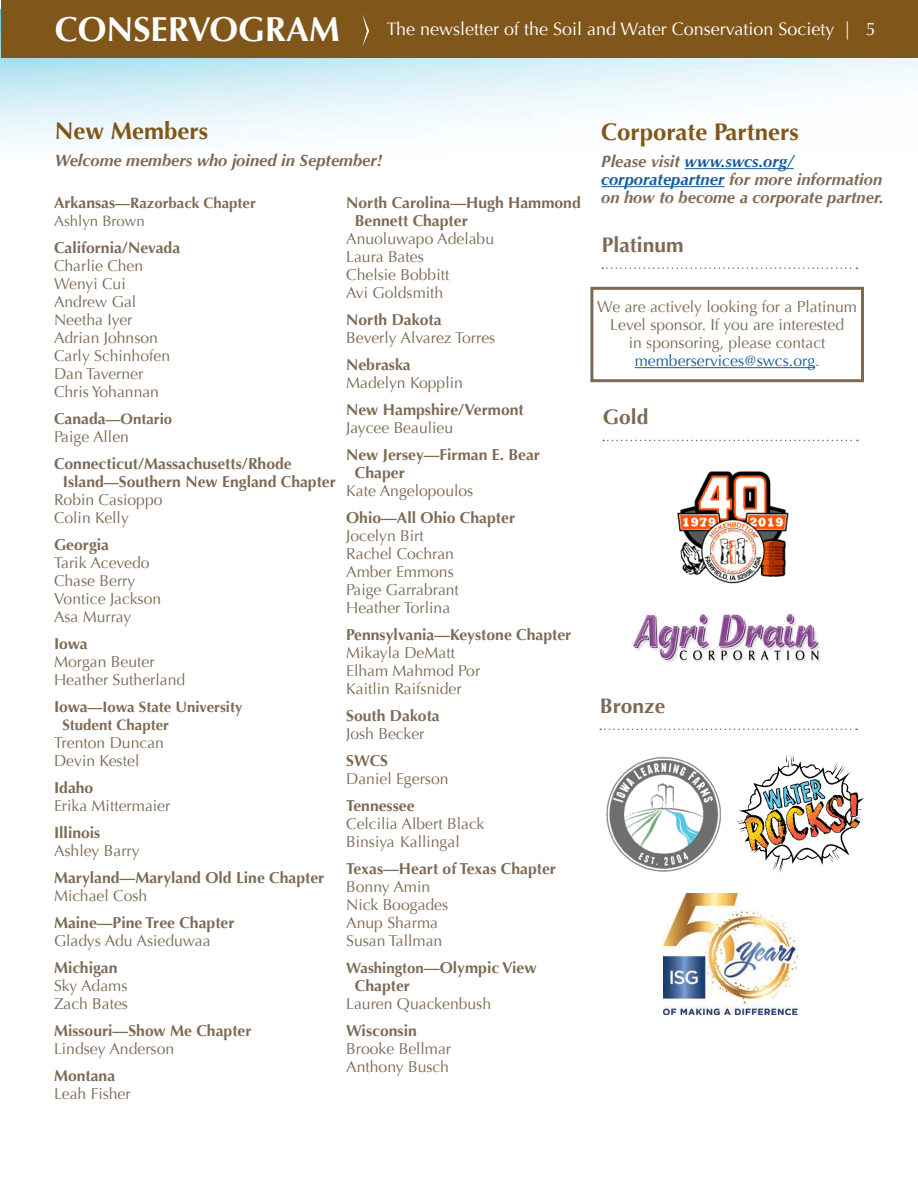
<style>
.page{position:relative;width:918px;height:1188px;background:#fff}
.page>*{position:absolute;margin:0;border:0;box-sizing:border-box;transform-origin:0 0}
.t1{font:700 34.5px "Optima";color:#fff}
.Header_1{font:700 24px "Optima";color:#80561b}
.Header_2{font:700 21px "Optima";color:#7d6a55}
.t2{font:18px "Optima";color:#fff}
.Body{font:italic 700 16.5px/18px "Optima";color:#7d6a55}
.Body-2{font:15.75px/18px "Optima";color:#7d6a55}
.Body-3{font:700 15.75px/18px "Optima";color:#7d6a55}
.Body-4{font:700 15px/18px "Optima";color:#7d6a55}
.s1{font-size:15.75px}
.s2{font-weight:400}
.s3{font-weight:700}
.s4{font-size:15px}
.s5{color:#175d9e}
</style>
<div class="page">
<img style="left:0;top:9px;width:918px;height:278px">
<div style="left:1px;top:0;width:917px;height:57px;background:#80561b"></div>
<svg style="left:362px;top:14px;width:7px;height:33px"></svg>
<hr style="left:685px;top:168px;width:109px;height:1px;background:#175d9e">
<hr style="left:601px;top:186px;width:123px;height:1px;background:#175d9e">
<svg style="left:602px;top:267px;width:255px;height:2px"></svg>
<img style="left:632px;top:614px;width:188px;height:49px">
<hr style="left:635px;top:367px;width:180px;height:1px;background:#175d9e">
<div style="left:590px;top:287px;width:274px;height:95px;border:3px solid #7d6a55"></div>
<svg style="left:603px;top:440px;width:255px;height:1px"></svg>
<img style="left:677px;top:471px;width:112px;height:113px">
<svg style="left:600px;top:729px;width:257px;height:1px"></svg>
<img style="left:606px;top:757px;width:115px;height:115px">
<img style="left:737px;top:753px;width:127px;height:119px">
<img style="left:663px;top:894px;width:134px;height:121px">
<h1 class="t1" style="left:55px;top:9px;width:286px">CONSERVOGRAM</h1>
<p class="t2" style="left:387px;top:18px;width:490px">The newsletter of the Soil and Water Conservation Society | 5</p>
<p class="Header_1" style="left:55px;top:117px;width:155px">New Members</p>
<p class="Body" style="left:55px;top:152px;width:329px">Welcome members who joined in September!</p>
<p class="Body-4" style="left:54px;top:194px;width:203px"><span class="s1">Arkansas</span>—Razorback Chapter<br><span class="s2">Ashlyn Brown</span></p>
<p class="Body-2" style="left:54px;top:239px;width:128px"><span class="s3">California/Nevada<br></span>Charlie Chen<br>Wenyi Cui<br>Andrew Gal<br>Neetha Iyer<br>Adrian Johnson<br>Carly Schinhofen<br>Dan Taverner<br>Chris Yohannan</p>
<p class="Body-4" style="left:54px;top:410px;width:120px"><span class="s1">Canada</span>—Ontario</p>
<p class="Body-2" style="left:54px;top:428px;width:77px">Paige Allen</p>
<p class="Body-3" style="left:54px;top:455px;width:239px">Connecticut/Massachusetts/Rhode</p>
<p class="Body-3" style="left:63px;top:473px;width:275px">Island<span class="s4">—</span>Southern New England Chapter</p>
<p class="Body-2" style="left:54px;top:491px;width:110px">Robin Casioppo</p>
<p class="Body-2" style="left:54px;top:509px;width:76px">Colin Kelly</p>
<p class="Body-2" style="left:54px;top:536px;width:109px"><span class="s3">Georgia<br></span>Tarik Acevedo<br>Chase Berry<br>Vontice Jackson<br>Asa Murray</p>
<p class="Body-2" style="left:54px;top:635px;width:133px"><span class="s3">Iowa<br></span>Morgan Beuter<br>Heather Sutherland</p>
<p class="Body-4" style="left:62px;top:698px;width:182px;text-indent:-8px"><span class="s1">Iowa</span>—Iowa State University<br>Student Chapter</p>
<p class="Body-2" style="left:54px;top:734px;width:112px">Trenton Duncan<br>Devin Kestel</p>
<p class="Body-2" style="left:54px;top:779px;width:118px"><span class="s3">Idaho<br></span>Erika Mittermaier</p>
<p class="Body-2" style="left:54px;top:824px;width:87px"><span class="s3">Illinois<br></span>Ashley Barry</p>
<p class="Body-3" style="left:54px;top:869px;width:272px">Maryland—Maryland Old Line Chapter<br><span class="s2">Michael Cosh</span></p>
<p class="Body-3" style="left:54px;top:914px;width:182px">Maine—Pine Tree Chapter<br><span class="s2">Gladys Adu Asieduwaa</span></p>
<p class="Body-2" style="left:54px;top:959px;width:76px"><span class="s3">Michigan<br></span>Sky Adams<br>Zach Bates</p>
<p class="Body-3" style="left:54px;top:1022px;width:199px">Missouri—Show Me Chapter<br><span class="s2">Lindsey Anderson</span></p>
<p class="Body-2" style="left:54px;top:1067px;width:78px"><span class="s3">Montana<br></span>Leah Fisher</p>
<p class="Body-3" style="left:346px;top:194px;width:236px">North Carolina—Hugh Hammond</p>
<p class="Body-3" style="left:355px;top:212px;width:114px">Bennett Chapter</p>
<p class="Body-2" style="left:346px;top:230px;width:149px">Anuoluwapo Adelabu</p>
<p class="Body-2" style="left:346px;top:248px;width:79px">Laura Bates</p>
<p class="Body-2" style="left:346px;top:266px;width:105px">Chelsie Bobbitt</p>
<p class="Body-2" style="left:346px;top:284px;width:99px">Avi Goldsmith</p>
<p class="Body-2" style="left:346px;top:311px;width:151px"><span class="s3">North Dakota<br></span>Beverly Alvarez Torres</p>
<p class="Body-2" style="left:346px;top:356px;width:118px"><span class="s3">Nebraska<br></span>Madelyn Kopplin</p>
<p class="Body-3" style="left:346px;top:401px;width:179px">New Hampshire/Vermont<br><span class="s2">Jaycee Beaulieu</span></p>
<p class="Body-3" style="left:346px;top:446px;width:195px">New Jersey—Firman E. Bear</p>
<p class="Body-3" style="left:355px;top:464px;width:51px">Chaper</p>
<p class="Body-2" style="left:346px;top:482px;width:129px">Kate Angelopoulos</p>
<p class="Body-2" style="left:346px;top:509px;width:170px"><span class="s3">Ohio—All Ohio Chapter<br></span>Jocelyn Birt<br>Rachel Cochran<br>Amber Emmons<br>Paige Garrabrant<br>Heather Torlina</p>
<p class="Body-2" style="left:346px;top:626px;width:227px"><span class="s3">Pennsylvania—Keystone Chapter<br></span>Mikayla DeMatt<br>Elham Mahmod Por<br>Kaitlin Raifsnider</p>
<p class="Body-3" style="left:346px;top:707px;width:95px">South Dakota<br><span class="s2">Josh Becker</span></p>
<p class="Body-2" style="left:346px;top:752px;width:104px"><span class="s3">SWCS<br></span>Daniel Egerson</p>
<p class="Body-2" style="left:346px;top:797px;width:140px"><span class="s3">Tennessee<br></span>Celcilia Albert Black<br>Binsiya Kallingal</p>
<p class="Body-2" style="left:346px;top:860px;width:211px"><span class="s3">Texas—Heart of Texas Chapter<br></span>Bonny Amin<br>Nick Boogades<br>Anup Sharma<br>Susan Tallman</p>
<p class="Body-3" style="left:346px;top:959px;width:192px"><span class="s4">Washington</span>—Olympic View</p>
<p class="Body-3" style="left:355px;top:977px;width:57px">Chapter</p>
<p class="Body-2" style="left:346px;top:995px;width:147px">Lauren Quackenbush</p>
<p class="Body-2" style="left:346px;top:1022px;width:107px"><span class="s3">Wisconsin<br></span>Brooke Bellmar<br>Anthony Busch</p>
<p class="Header_1" style="left:601px;top:118px;width:199px">Corporate Partners</p>
<p class="Body" style="left:601px;top:152px;width:284px">Please visit <span class="s5">www.swcs.org/ corporatepartner</span> for more information on how to become a corporate partner.</p>
<p class="Header_2" style="left:602px;top:232px;width:83px">Platinum</p>
<p class="Body-2" style="left:597px;top:298px;width:261px;text-align:center">We are actively looking for a Platinum Level sponsor. If you are interested<br>in sponsoring, please contact <span class="s5">memberservices@swcs.org</span>.</p>
<p class="Header_2" style="left:603px;top:404px;width:47px">Gold</p>
<p class="Header_2" style="left:600px;top:693px;width:67px">Bronze</p>
</div>
